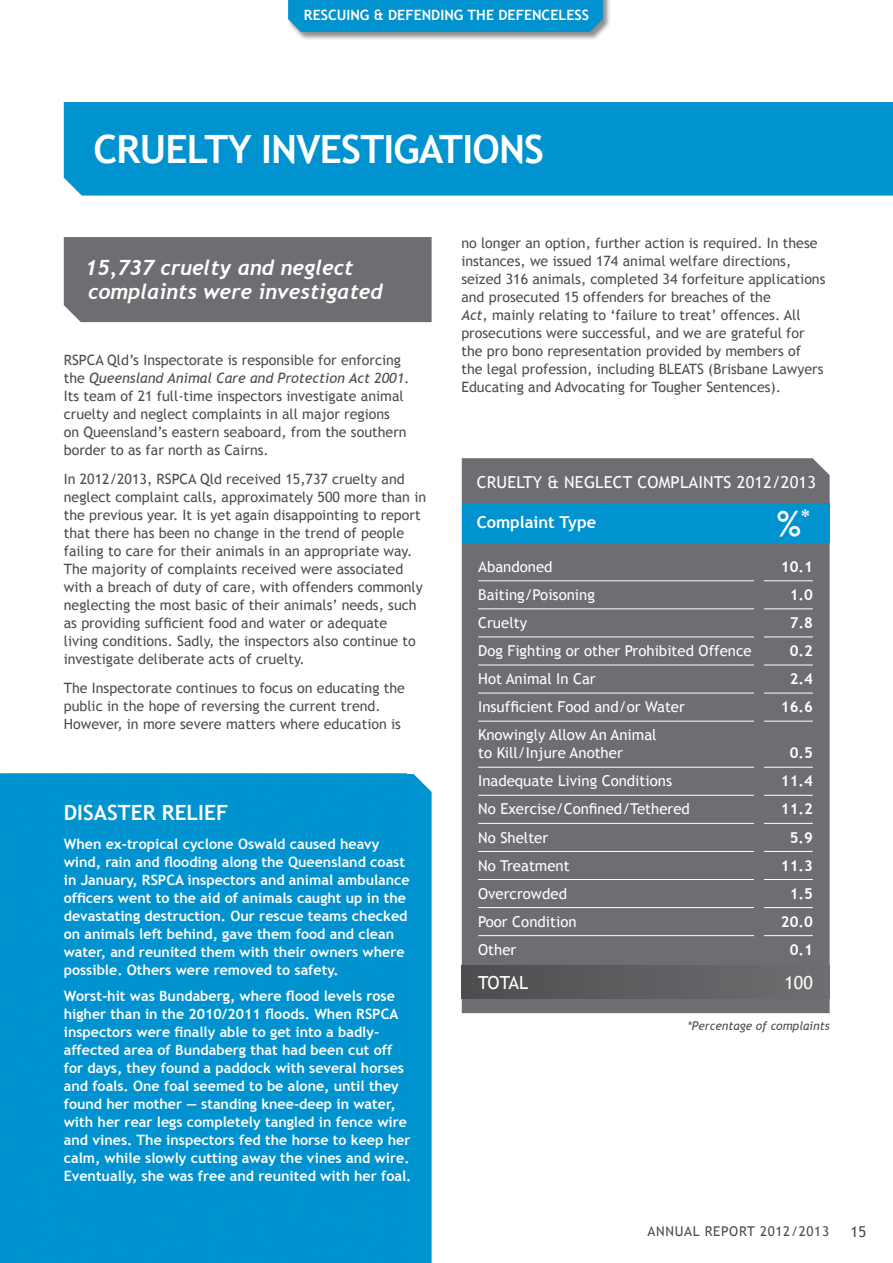
<style>
.page{position:relative;width:893px;height:1263px;background:#fff}
.page>*{position:absolute;margin:0;border:0;box-sizing:border-box;transform-origin:0 0}
.t1{font:700 39px "Trebuchet MS";letter-spacing:-.02em;color:#fff}
.t2{font:36px "Gill Sans";color:#fff}
.t3{font:italic 700 21px/24px "Trebuchet";color:#fff}
.t4{font:700 21px "Trebuchet MS";color:#fff}
.t5{font:18px "Trebuchet MS";color:#fff}
.t6{font:16.5px "Trebuchet MS";letter-spacing:.01em;color:#fff}
.t7{font:700 16.5px "Trebuchet MS";color:#fff}
.t8{font:15px/18px "Trebuchet MS";color:#fff}
.t9{font:700 15px "Trebuchet MS";color:#fff}
.t10{font:15px "Trebuchet MS";color:#4d4d4f}
.t11{font:14.25px/18px "Trebuchet MS";color:#4d4d4f}
.t12{font:700 14.25px/18px "Trebuchet MS";color:#fff}
.t13{font:13.5px "Trebuchet MS";letter-spacing:.05em;color:#4d4d4f}
.t14{font:italic 12px "Trebuchet MS";color:#4d4d4f}
.s1{font-style:italic}
</style>
<div class="page">
<div style="left:406px;top:774px;width:26px;height:489px;background:#0093d0"></div>
<div style="left:64px;top:102px;width:829px;height:94px;background:#0093d0"></div>
<div style="left:64px;top:237px;width:368px;height:85px;background:#6d6e71"></div>
<div style="left:288px;top:0;width:324px;height:41px;background:#000;opacity:.45"></div>
<div style="left:288px;top:0;width:315px;height:32px;background:#0093d0"></div>
<div style="left:0;top:774px;width:406px;height:489px;background:#0093d0"></div>
<div style="left:462px;top:458px;width:368px;height:555px;background:#6d6e71"></div>
<div style="left:462px;top:504px;width:368px;height:39px;background:#0093d0"></div>
<div style="left:462px;top:965px;width:368px;height:33px;background:linear-gradient(to right,#4d4d50,#6d6f71)"></div>
<hr style="left:478px;top:580px;width:276px;height:1px;background:#fff">
<hr style="left:764px;top:580px;width:49px;height:1px;background:#fff">
<hr style="left:478px;top:608px;width:276px;height:1px;background:#fff">
<hr style="left:764px;top:608px;width:49px;height:1px;background:#fff">
<hr style="left:478px;top:636px;width:276px;height:1px;background:#fff">
<hr style="left:764px;top:636px;width:49px;height:1px;background:#fff">
<hr style="left:478px;top:665px;width:276px;height:1px;background:#fff">
<hr style="left:764px;top:665px;width:49px;height:1px;background:#fff">
<hr style="left:478px;top:693px;width:276px;height:1px;background:#fff">
<hr style="left:764px;top:693px;width:49px;height:1px;background:#fff">
<hr style="left:478px;top:721px;width:276px;height:1px;background:#fff">
<hr style="left:764px;top:721px;width:49px;height:1px;background:#fff">
<hr style="left:478px;top:767px;width:276px;height:1px;background:#fff">
<hr style="left:764px;top:767px;width:49px;height:1px;background:#fff">
<hr style="left:478px;top:795px;width:276px;height:1px;background:#fff">
<hr style="left:764px;top:795px;width:49px;height:1px;background:#fff">
<hr style="left:478px;top:823px;width:276px;height:1px;background:#fff">
<hr style="left:764px;top:823px;width:49px;height:1px;background:#fff">
<hr style="left:478px;top:851px;width:276px;height:1px;background:#fff">
<hr style="left:764px;top:851px;width:49px;height:1px;background:#fff">
<hr style="left:478px;top:879px;width:276px;height:1px;background:#fff">
<hr style="left:764px;top:879px;width:49px;height:1px;background:#fff">
<hr style="left:478px;top:907px;width:276px;height:1px;background:#fff">
<hr style="left:764px;top:907px;width:49px;height:1px;background:#fff">
<hr style="left:478px;top:935px;width:276px;height:1px;background:#fff">
<hr style="left:764px;top:935px;width:49px;height:1px;background:#fff">
<p class="t12" style="left:304px;top:6px;width:279px">rescuing &amp; defendi ng the defenceless</p>
<h1 class="t1" style="left:94px;top:125px;width:449px">cruelty investigations</h1>
<h3 class="t3" style="left:85px;top:256px;width:299px">15,737 cruelty and neglect complaints were investigated</h3>
<p class="t11" style="left:64px;top:351px;width:347px">RSPCA Qld’s Inspectorate is responsible for enforcing the <span class="s1">Queensland Animal Care and Protection Act 2001</span>.<br>Its team of 21 full-time inspectors investigate animal cruelty and neglect complaints in all major regions<br>on Queensland’s eastern seaboard, from the southern border to as far north as Cairns.</p>
<p class="t11" style="left:64px;top:470px;width:364px">In 2012/2013, RSPCA Qld received 15,737 cruelty and neglect complaint calls, approximately 500 more than in the previous year. It is yet again disappointing to report that there has been no change in the trend of people failing to care for their animals in an appropriate way.<br>The majority of complaints received were associated with a breach of duty of care, with offenders commonly neglecting the most basic of their animals’ needs, such as providing sufficient food and water or adequate<br>living conditions. Sadly, the inspectors also continue to investigate deliberate acts of cruelty.</p>
<p class="t11" style="left:64px;top:679px;width:343px">The Inspectorate continues to focus on educating the public in the hope of reversing the current trend.<br>However, in more severe matters where education is</p>
<h3 class="t4" style="left:64px;top:799px;width:12px">disas</h3>
<h3 class="t4" style="left:118px;top:799px;width:107px">ter relief</h3>
<p class="t12" style="left:64px;top:834px;width:348px">When ex-tropical cyclone Oswald caused heavy wind, rain and flooding along the Queensland coast in January, RSPCA inspectors and animal ambulance officers went to the aid of animals caught up in the devastating destruction. Our rescue teams checked on animals left behind, gave them food and clean water, and reunited them with their owners where possible. Others were removed to safety.</p>
<p class="t12" style="left:64px;top:987px;width:349px">Worst-hit was Bundaberg, where flood levels rose higher than in the 2010/2011 floods. When RSPCA inspectors were finally able to get into a badly&shy;affected area of Bundaberg that had been cut off for days, they found a paddock with several horses and foals. One foal seemed to be alone, until they found her mother — standing knee-deep in water, with her rear legs completely tangled in fence wire and vines. The inspectors fed the horse to keep her calm, while slowly cutting away the vines and wire.<br>Eventually, she was free and reunited with her foal.</p>
<p class="t11" style="left:461px;top:234px;width:366px">no longer an option, further action is required. In these instances, we issued 174 animal welfare directions, seized 316 animals, completed 34 forfeiture applications and prosecuted 15 offenders for breaches of the<br><span class="s1">Act</span>, mainly relating to ‘failure to treat’ offences. All prosecutions were successful, and we are grateful for the pro bono representation provided by members of the legal profession, including BLEATS (Brisbane Lawyers Educating and Advocating for Tougher Sentences).</p>
<p class="t6" style="left:477px;top:472px;width:21px">Cruelty</p>
<p class="t6" style="left:547px;top:472px;width:58px">&amp; neglect</p>
<p class="t6" style="left:637px;top:472px;width:11px">complaints</p>
<p class="t6" style="left:737px;top:472px;width:81px">2012/2013</p>
<p class="t7" style="left:477px;top:512px;width:121px">Complaint Type</p>
<h2 class="t2" style="left:777px;top:502px;width:34px">%<sup>*</sup></h2>
<p class="t8" style="left:478px;top:558px;width:76px">Abandoned</p>
<p class="t9" style="left:781px;top:557px;width:33px">10.1</p>
<p class="t8" style="left:478px;top:586px;width:118px">Baiting/Poisoning</p>
<p class="t9" style="left:790px;top:585px;width:25px">1.0</p>
<p class="t8" style="left:478px;top:614px;width:50px">Cruelty</p>
<p class="t9" style="left:790px;top:613px;width:25px">7.8</p>
<p class="t8" style="left:478px;top:642px;width:275px">Dog Fighting or other Prohibited Offence</p>
<p class="t9" style="left:790px;top:641px;width:25px">0.2</p>
<p class="t8" style="left:478px;top:670px;width:119px">Hot Animal In Car</p>
<p class="t9" style="left:790px;top:669px;width:25px">2.4</p>
<p class="t8" style="left:478px;top:698px;width:208px">Insufficient Food and/or Water</p>
<p class="t9" style="left:781px;top:697px;width:33px">16.6</p>
<p class="t8" style="left:478px;top:726px;width:180px">Knowingly Allow An Animal to Kill/Injure Another</p>
<p class="t9" style="left:790px;top:744px;width:25px">0.5</p>
<p class="t8" style="left:478px;top:772px;width:195px">Inadequate Living Conditions</p>
<p class="t9" style="left:781px;top:772px;width:33px">11.4</p>
<p class="t8" style="left:478px;top:800px;width:213px">No Exercise/Confined/Tethered</p>
<p class="t9" style="left:781px;top:800px;width:33px">11.2</p>
<p class="t8" style="left:478px;top:828px;width:72px">No Shelter</p>
<p class="t9" style="left:790px;top:828px;width:25px">5.9</p>
<p class="t8" style="left:478px;top:856px;width:93px">No Treatment</p>
<p class="t9" style="left:781px;top:856px;width:33px">11.3</p>
<p class="t8" style="left:478px;top:884px;width:90px">Overcrowded</p>
<p class="t9" style="left:790px;top:884px;width:25px">1.5</p>
<p class="t8" style="left:478px;top:913px;width:100px">Poor Condition</p>
<p class="t9" style="left:781px;top:912px;width:33px">20.0</p>
<p class="t8" style="left:478px;top:941px;width:40px">Other</p>
<p class="t9" style="left:790px;top:940px;width:25px">0.1</p>
<p class="t5" style="left:478px;top:972px;width:52px">TOTAL</p>
<p class="t5" style="left:784px;top:972px;width:30px">100</p>
<p class="t14" style="left:687px;top:1018px;width:144px">*Percentage of complaints</p>
<p class="t13" style="left:648px;top:1223px;width:183px">ANNUAL REPORT 2012/2013</p>
<p class="t10" style="left:850px;top:1222px;width:17px">15</p>
</div>
